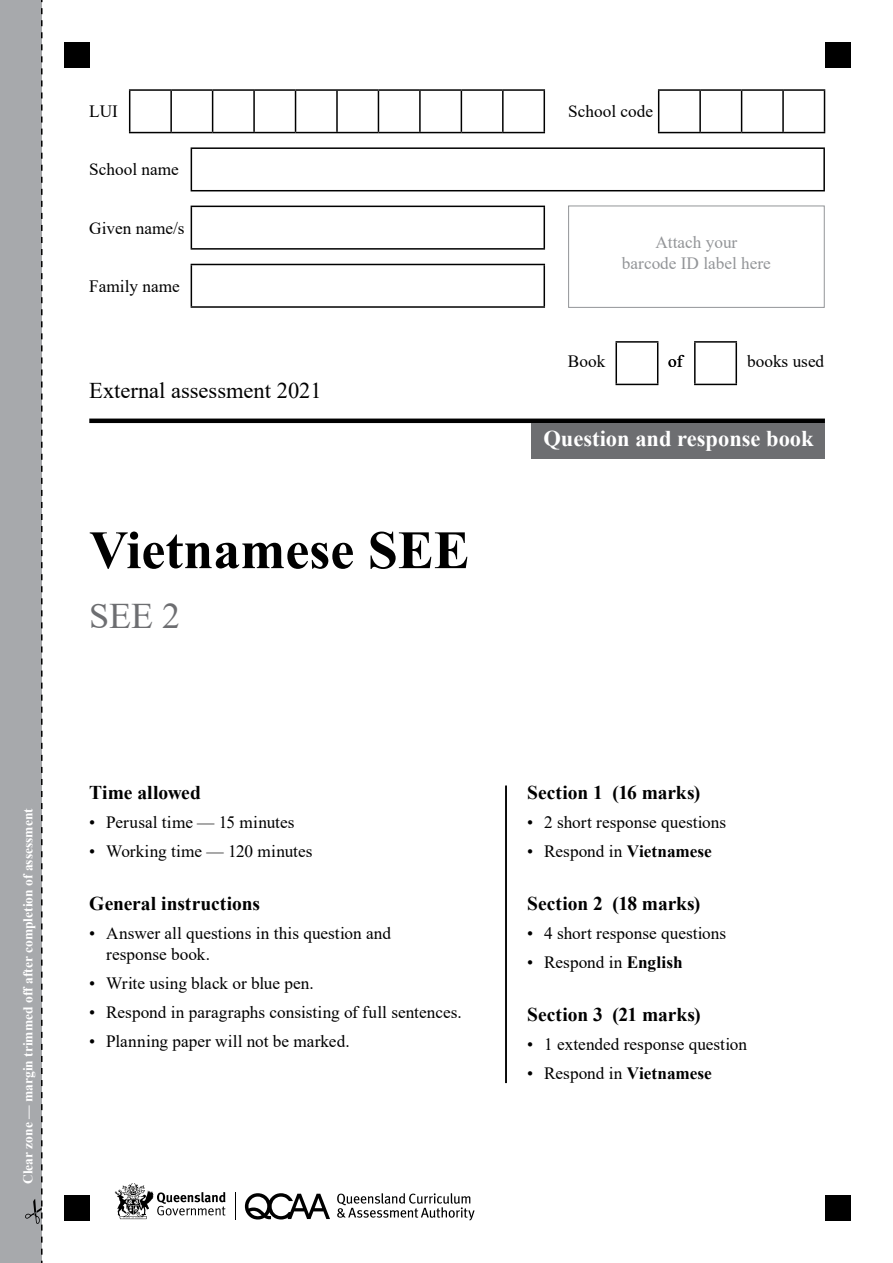
<style>
.page{position:relative;width:893px;height:1263px;background:#fff}
.page>*{position:absolute;margin:0;border:0;box-sizing:border-box;transform-origin:0 0}
.t1{font:700 54px "Times New Roman";color:#000}
.t2{font:36px "Times New Roman";color:#6d6e71}
.t3{font:700 22.5px "Times New Roman";color:#fff}
.t4{font:22.5px "Times New Roman";color:#000}
.t5{font:700 19.5px "Times New Roman";letter-spacing:-.005em;color:#000}
.t6{font:17.25px/20.7px "Times New Roman";color:#000}
.t7{font:17.25px/21px "Times New Roman";color:#939598;text-align:center}
.t8{font:700 13.5px "Times New Roman";color:#fff}
.s1{font-weight:700}
</style>
<div class="page">
<div style="left:0;top:0;width:25px;height:1263px;background:#a7a9ac"></div>
<svg style="left:25px;top:0;width:18px;height:1263px;background:#a3a4a7"></svg>
<div style="left:64px;top:43px;width:25px;height:25px;background:#000"></div>
<div style="left:64px;top:1195px;width:25px;height:25px;background:#000"></div>
<div style="left:825px;top:43px;width:25px;height:25px;background:#000"></div>
<div style="left:825px;top:1195px;width:25px;height:25px;background:#000"></div>
<svg style="left:245px;top:1193px;width:85px;height:26px"></svg>
<svg style="left:115px;top:1183px;width:110px;height:36px"></svg>
<svg style="left:235px;top:1192px;width:1px;height:28px"></svg>
<svg style="left:337px;top:1193px;width:138px;height:27px"></svg>
<hr style="left:89px;top:419px;width:736px;height:4px;background:#000">
<div style="left:531px;top:423px;width:294px;height:36px;background:#6d6e71"></div>
<hr style="left:505px;top:786px;width:2px;height:297px;background:#000">
<hr style="left:615px;top:341px;width:43px;height:2px;background:#000">
<hr style="left:615px;top:343px;width:2px;height:41px;background:#000">
<hr style="left:657px;top:343px;width:1px;height:41px;background:#000">
<hr style="left:615px;top:384px;width:43px;height:1px;background:#000">
<hr style="left:694px;top:341px;width:43px;height:2px;background:#000">
<hr style="left:694px;top:343px;width:2px;height:41px;background:#000">
<hr style="left:735px;top:343px;width:2px;height:41px;background:#000">
<hr style="left:694px;top:384px;width:43px;height:1px;background:#000">
<div style="left:568px;top:206px;width:257px;height:102px;border:1px solid #939598"></div>
<hr style="left:191px;top:206px;width:354px;height:1px;background:#000">
<hr style="left:191px;top:207px;width:1px;height:41px;background:#000">
<hr style="left:544px;top:207px;width:1px;height:41px;background:#000">
<hr style="left:191px;top:248px;width:354px;height:2px;background:#000">
<hr style="left:191px;top:147px;width:634px;height:2px;background:#000">
<hr style="left:191px;top:149px;width:1px;height:41px;background:#000">
<hr style="left:823px;top:149px;width:2px;height:41px;background:#000">
<hr style="left:191px;top:190px;width:634px;height:1px;background:#000">
<hr style="left:191px;top:264px;width:354px;height:1px;background:#000">
<hr style="left:191px;top:265px;width:1px;height:41px;background:#000">
<hr style="left:544px;top:265px;width:1px;height:41px;background:#000">
<hr style="left:191px;top:306px;width:354px;height:2px;background:#000">
<hr style="left:129px;top:89px;width:42px;height:2px;background:#000">
<hr style="left:129px;top:91px;width:1px;height:41px;background:#000">
<hr style="left:171px;top:89px;width:42px;height:2px;background:#000">
<hr style="left:170px;top:91px;width:2px;height:41px;background:#000">
<hr style="left:213px;top:89px;width:41px;height:2px;background:#000">
<hr style="left:212px;top:91px;width:1px;height:41px;background:#000">
<hr style="left:254px;top:89px;width:42px;height:2px;background:#000">
<hr style="left:253px;top:91px;width:2px;height:41px;background:#000">
<hr style="left:296px;top:89px;width:41px;height:2px;background:#000">
<hr style="left:295px;top:91px;width:1px;height:41px;background:#000">
<hr style="left:337px;top:89px;width:41px;height:2px;background:#000">
<hr style="left:336px;top:91px;width:2px;height:41px;background:#000">
<hr style="left:378px;top:89px;width:42px;height:2px;background:#000">
<hr style="left:378px;top:91px;width:1px;height:41px;background:#000">
<hr style="left:420px;top:89px;width:41px;height:2px;background:#000">
<hr style="left:419px;top:91px;width:2px;height:41px;background:#000">
<hr style="left:461px;top:89px;width:42px;height:2px;background:#000">
<hr style="left:461px;top:91px;width:1px;height:41px;background:#000">
<hr style="left:503px;top:89px;width:42px;height:2px;background:#000">
<hr style="left:502px;top:91px;width:2px;height:41px;background:#000">
<hr style="left:544px;top:91px;width:1px;height:41px;background:#000">
<hr style="left:129px;top:132px;width:42px;height:1px;background:#000">
<hr style="left:171px;top:132px;width:42px;height:1px;background:#000">
<hr style="left:213px;top:132px;width:41px;height:1px;background:#000">
<hr style="left:254px;top:132px;width:42px;height:1px;background:#000">
<hr style="left:296px;top:132px;width:41px;height:1px;background:#000">
<hr style="left:337px;top:132px;width:41px;height:1px;background:#000">
<hr style="left:378px;top:132px;width:42px;height:1px;background:#000">
<hr style="left:420px;top:132px;width:41px;height:1px;background:#000">
<hr style="left:461px;top:132px;width:42px;height:1px;background:#000">
<hr style="left:503px;top:132px;width:42px;height:1px;background:#000">
<hr style="left:658px;top:89px;width:42px;height:2px;background:#000">
<hr style="left:658px;top:91px;width:1px;height:41px;background:#000">
<hr style="left:700px;top:89px;width:42px;height:2px;background:#000">
<hr style="left:699px;top:91px;width:2px;height:41px;background:#000">
<hr style="left:742px;top:89px;width:41px;height:2px;background:#000">
<hr style="left:741px;top:91px;width:1px;height:41px;background:#000">
<hr style="left:783px;top:89px;width:42px;height:2px;background:#000">
<hr style="left:782px;top:91px;width:2px;height:41px;background:#000">
<hr style="left:824px;top:91px;width:1px;height:41px;background:#000">
<hr style="left:658px;top:132px;width:42px;height:1px;background:#000">
<hr style="left:700px;top:132px;width:42px;height:1px;background:#000">
<hr style="left:742px;top:132px;width:41px;height:1px;background:#000">
<hr style="left:783px;top:132px;width:42px;height:1px;background:#000">
<p class="t6" style="left:89px;top:100px;width:30px">LUI</p>
<p class="t6" style="left:568px;top:100px;width:86px">School code</p>
<p class="t6" style="left:89px;top:159px;width:91px">School name</p>
<p class="t6" style="left:89px;top:217px;width:97px">Given name/s</p>
<p class="t6" style="left:89px;top:275px;width:92px">Family name</p>
<h3 class="t4" style="left:89px;top:375px;width:234px">External assessment 2021</h3>
<h1 class="t1" style="left:89px;top:511px;width:382px">Vietnamese SEE</h1>
<h2 class="t2" style="left:89px;top:591px;width:93px">SEE 2</h2>
<p class="t7" style="left:622px;top:231px;width:150px">Attach your<br>barcode ID label here</p>
<p class="t6" style="left:568px;top:351px;width:39px">Book</p>
<p class="t6" style="left:747px;top:351px;width:79px">books used</p>
<p class="t6" style="left:668px;top:351px;width:16px">of</p>
<h3 class="t3" style="left:543px;top:422px;width:272px">Question and response book</h3>
<p class="t8" style="left:18px;top:1184px;width:377px;rotate:-90deg">Clear zone — margin trimmed off after completion of assessment</p>
<p class="t5" style="left:89px;top:778px;width:113px">Time allowed</p>
<p class="t6" style="left:89px;top:811px;width:207px">• Perusal time — 15 minutes</p>
<p class="t6" style="left:89px;top:840px;width:225px">• Working time — 120 minutes</p>
<p class="t5" style="left:89px;top:889px;width:172px">General instructions</p>
<p class="t6" style="left:106px;top:922px;width:286px;text-indent:-17px">• Answer all questions in this question and response book.</p>
<p class="t6" style="left:89px;top:972px;width:226px">• Write using black or blue pen.</p>
<p class="t6" style="left:89px;top:1001px;width:374px">• Respond in paragraphs consisting of full sentences.</p>
<p class="t6" style="left:89px;top:1031px;width:262px">• Planning paper will not be marked.</p>
<p class="t5" style="left:527px;top:778px;width:174px">Section 1 (16 marks)</p>
<p class="t6" style="left:527px;top:811px;width:201px">• 2 short response questions</p>
<p class="t6" style="left:527px;top:840px;width:186px">• Respond in <span class="s1">Vietnamese</span></p>
<p class="t5" style="left:527px;top:889px;width:175px">Section 2 (18 marks)</p>
<p class="t6" style="left:527px;top:922px;width:201px">• 4 short response questions</p>
<p class="t6" style="left:527px;top:952px;width:157px">• Respond in <span class="s1">English</span></p>
<p class="t5" style="left:527px;top:1000px;width:175px">Section 3 (21 marks)</p>
<p class="t6" style="left:527px;top:1033px;width:221px">• 1 extended response question</p>
<p class="t6" style="left:527px;top:1063px;width:186px">• Respond in <span class="s1">Vietnamese</span></p>
</div>
